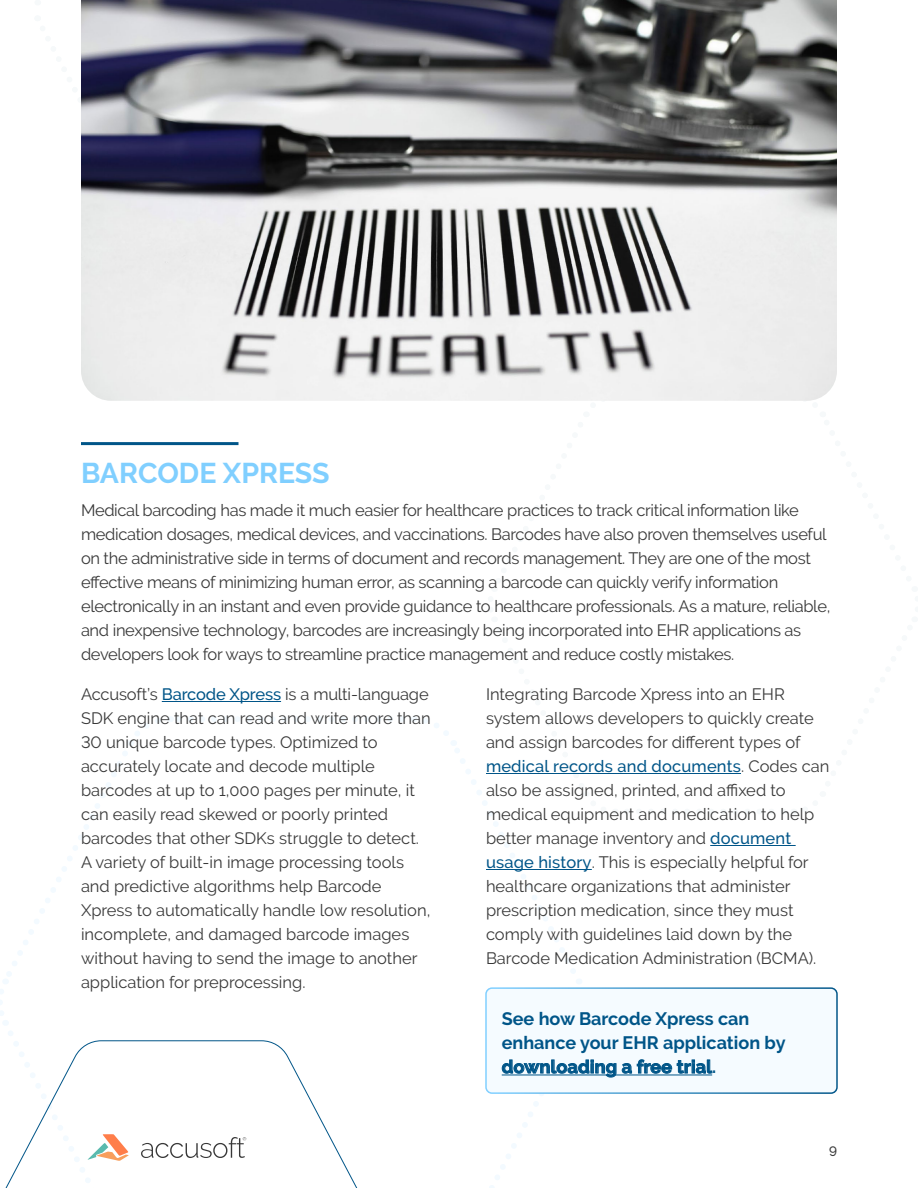
<style>
.page{position:relative;width:918px;height:1188px;background:#fff}
.page>*{position:absolute;margin:0;border:0;box-sizing:border-box;transform-origin:0 0}
.t1{font:700 28.5px "Raleway";color:#80cfff}
.t2{font:700 18px/24px "Raleway";color:#058}
.t3{font:16.5px/24px "Raleway";letter-spacing:-.01em;color:#393939}
.t4{font:500 13.5px "Raleway";color:#393939}
.s1{font-weight:500;color:#058}
</style>
<div class="page">
<svg style="left:0;top:717px;width:402px;height:319px"></svg>
<hr style="left:81px;top:442px;width:157px;height:3px;background:#058">
<img style="left:81px;top:0;width:756px;height:401px">
<hr style="left:162px;top:701px;width:119px;height:1px;background:#058">
<hr style="left:486px;top:773px;width:255px;height:1px;background:#058">
<hr style="left:710px;top:845px;width:86px;height:1px;background:#058">
<hr style="left:486px;top:869px;width:106px;height:1px;background:#058">
<div style="left:486px;top:988px;width:351px;height:105px;background:#f5fbff;border-radius:6px"></div>
<hr style="left:502px;top:1075px;width:210px;height:1px;background:#058">
<div style="left:485px;top:987px;width:353px;height:107px;border:2px solid #fff;border-radius:6px"></div>
<svg style="left:5px;top:1040px;width:353px;height:148px"></svg>
<h1 class="t1" style="left:81px;top:456px;width:250px">BARCODE XPRESS</h1>
<p class="t3" style="left:81px;top:498px;width:751px">Medical barcoding has made it much easier for healthcare practices to track critical information like medication dosages, medical devices, and vaccinations. Barcodes have also proven themselves useful on the administrative side in terms of document and records management. They are one of the most effective means of minimizing human error, as scanning a barcode can quickly verify information electronically in an instant and even provide guidance to healthcare professionals. As a mature, reliable, and inexpensive technology, barcodes are increasingly being incorporated into EHR applications as developers look for ways to streamline practice management and reduce costly mistakes.</p>
<p class="t3" style="left:81px;top:682px;width:351px">Accusoft’s <span class="s1">Barcode Xpress</span> is a multi-language SDK engine that can read and write more than 30 unique barcode types. Optimized to accurately locate and decode multiple barcodes at up to 1,000 pages per minute, it can easily read skewed or poorly printed barcodes that other SDKs struggle to detect.<br>A variety of built-in image processing tools and predictive algorithms help Barcode Xpress to automatically handle low resolution, incomplete, and damaged barcode images without having to send the image to another application for preprocessing.</p>
<p class="t3" style="left:486px;top:682px;width:345px">Integrating Barcode Xpress into an EHR system allows developers to quickly create and assign barcodes for different types of <span class="s1">medical records and documents</span>. Codes can also be assigned, printed, and affixed to medical equipment and medication to help better manage inventory and <span class="s1">document usage history</span>. This is especially helpful for healthcare organizations that administer prescription medication, since they must comply with guidelines laid down by the Barcode Medication Administration (BCMA).</p>
<p class="t2" style="left:502px;top:1007px;width:285px">See how Barcode Xpress can enhance your EHR application by downloading a free trial.</p>
<p class="t4" style="left:829px;top:1141px;width:9px">9</p>
</div>
